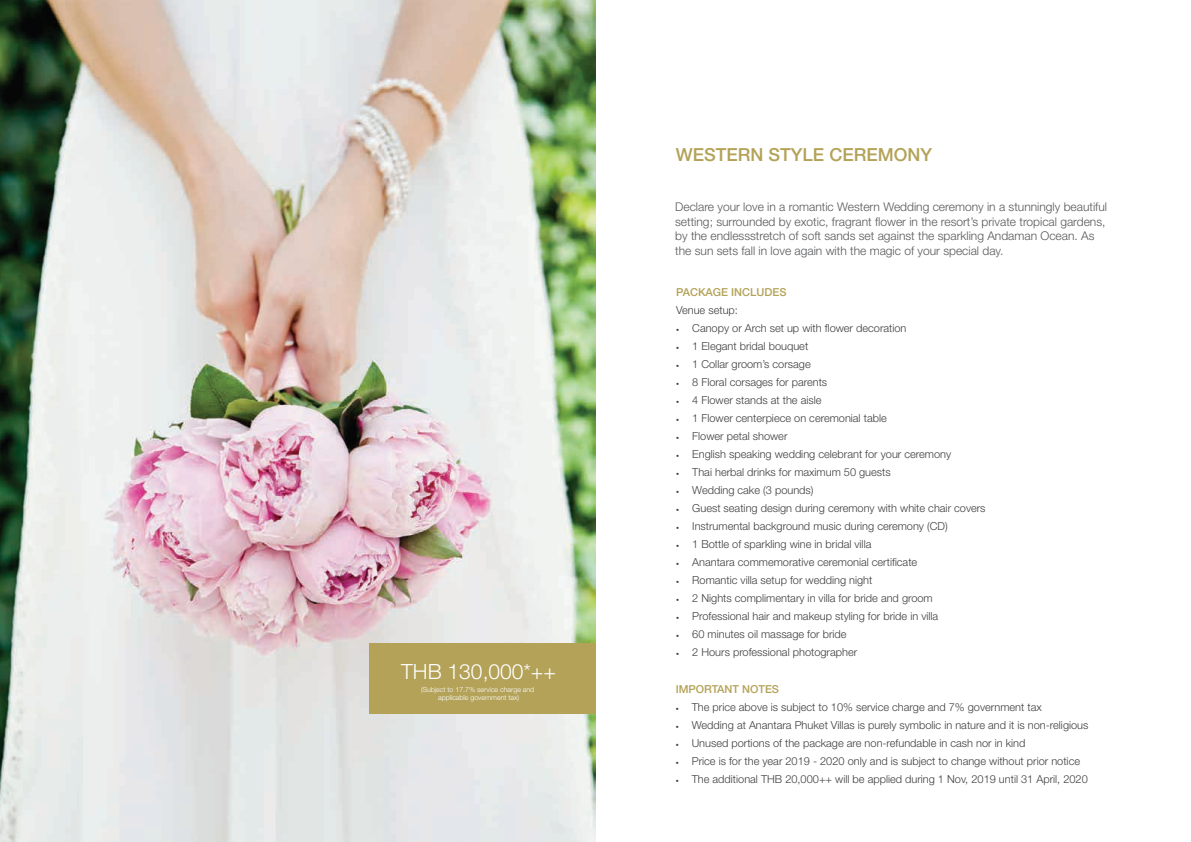
<style>
.page{position:relative;width:1191px;height:842px;background:#fff}
.page>*{position:absolute;margin:0;border:0;box-sizing:border-box;transform-origin:0 0}
.t1{font:300 21px "Helvetica Neue LT Pro";color:#fff}
.t2{font:500 18px "Helvetica Neue LT Pro";color:#b3a258}
.t3{font:300 12px/14.4px "Helvetica Neue LT Pro";color:#57585a}
.t4{font:300 11px "Helvetica Neue LT Pro";color:#3e3e3f}
.t5{font:500 11px "Helvetica Neue LT Pro";color:#b3a258}
.t6{font:300 7px/8.4px "Helvetica Neue LT Pro";color:#fff;text-align:center}
.s1{font-size:6px}
</style>
<div class="page">
<img style="left:0;top:0;width:595px;height:842px">
<div style="left:368px;top:643px;width:227px;height:70px;background:#b3a258"></div>
<h1 class="t1" style="left:401px;top:659px;width:156px">THB 130,000*++</h1>
<p class="t6" style="left:421px;top:685px;width:115px">(Subject to 17.7% service charge and applicable government tax)</p>
<h2 class="t2" style="left:676px;top:144px;width:258px">WESTERN STYLE CEREMONY</h2>
<p class="t3" style="left:675px;top:200px;width:433px">Declare your love in a romantic Western Wedding ceremony in a stunningly beautiful setting; surrounded by exotic, fragrant flower in the resort’s private tropical gardens, by the endlessstretch of soft sands set against the sparkling Andaman Ocean. As the sun sets fall in love again with the magic of your special day.</p>
<p class="t5" style="left:676px;top:285px;width:112px">PACKAGE INCLUDES</p>
<p class="t4" style="left:676px;top:303px;width:63px">Venue setup:</p>
<p class="t4" style="left:676px;top:321px;width:232px"><span class="s1">•</span> Canopy or Arch set up with flower decoration</p>
<p class="t4" style="left:676px;top:339px;width:134px"><span class="s1">•</span> 1 Elegant bridal bouquet</p>
<p class="t4" style="left:676px;top:357px;width:136px"><span class="s1">•</span> 1 Collar groom’s corsage</p>
<p class="t4" style="left:676px;top:375px;width:152px"><span class="s1">•</span> 8 Floral corsages for parents</p>
<p class="t4" style="left:676px;top:393px;width:147px"><span class="s1">•</span> 4 Flower stands at the aisle</p>
<p class="t4" style="left:676px;top:411px;width:212px"><span class="s1">•</span> 1 Flower centerpiece on ceremonial table</p>
<p class="t4" style="left:676px;top:429px;width:113px"><span class="s1">•</span> Flower petal shower</p>
<p class="t4" style="left:676px;top:447px;width:276px"><span class="s1">•</span> English speaking wedding celebrant for your ceremony</p>
<p class="t4" style="left:676px;top:465px;width:216px"><span class="s1">•</span> Thai herbal drinks for maximum 50 guests</p>
<p class="t4" style="left:676px;top:483px;width:139px"><span class="s1">•</span> Wedding cake (3 pounds)</p>
<p class="t4" style="left:676px;top:501px;width:311px"><span class="s1">•</span> Guest seating design during ceremony with white chair covers</p>
<p class="t4" style="left:676px;top:519px;width:273px"><span class="s1">•</span> Instrumental background music during ceremony (CD)</p>
<p class="t4" style="left:676px;top:537px;width:197px"><span class="s1">•</span> 1 Bottle of sparkling wine in bridal villa</p>
<p class="t4" style="left:676px;top:555px;width:243px"><span class="s1">•</span> Anantara commemorative ceremonial certificate</p>
<p class="t4" style="left:676px;top:573px;width:198px"><span class="s1">•</span> Romantic villa setup for wedding night</p>
<p class="t4" style="left:676px;top:591px;width:258px"><span class="s1">•</span> 2 Nights complimentary in villa for bride and groom</p>
<p class="t4" style="left:676px;top:609px;width:263px"><span class="s1">•</span> Professional hair and makeup styling for bride in villa</p>
<p class="t4" style="left:676px;top:627px;width:172px"><span class="s1">•</span> 60 minutes oil massage for bride</p>
<p class="t4" style="left:676px;top:645px;width:182px"><span class="s1">•</span> 2 Hours professional photographer</p>
<p class="t5" style="left:675px;top:682px;width:105px">IMPORTANT NOTES</p>
<p class="t4" style="left:675px;top:700px;width:367px"><span class="s1">•</span> The price above is subject to 10% service charge and 7% government tax</p>
<p class="t4" style="left:675px;top:718px;width:414px"><span class="s1">•</span> Wedding at Anantara Phuket Villas is purely symbolic in nature and it is non-religious</p>
<p class="t4" style="left:675px;top:736px;width:351px"><span class="s1">•</span> Unused portions of the package are non-refundable in cash nor in kind</p>
<p class="t4" style="left:675px;top:754px;width:406px"><span class="s1">•</span> Price is for the year 2019 - 2020 only and is subject to change without prior notice</p>
<p class="t4" style="left:675px;top:772px;width:414px"><span class="s1">•</span> The additional THB 20,000++ will be applied during 1 Nov, 2019 until 31 April, 2020</p>
</div>
